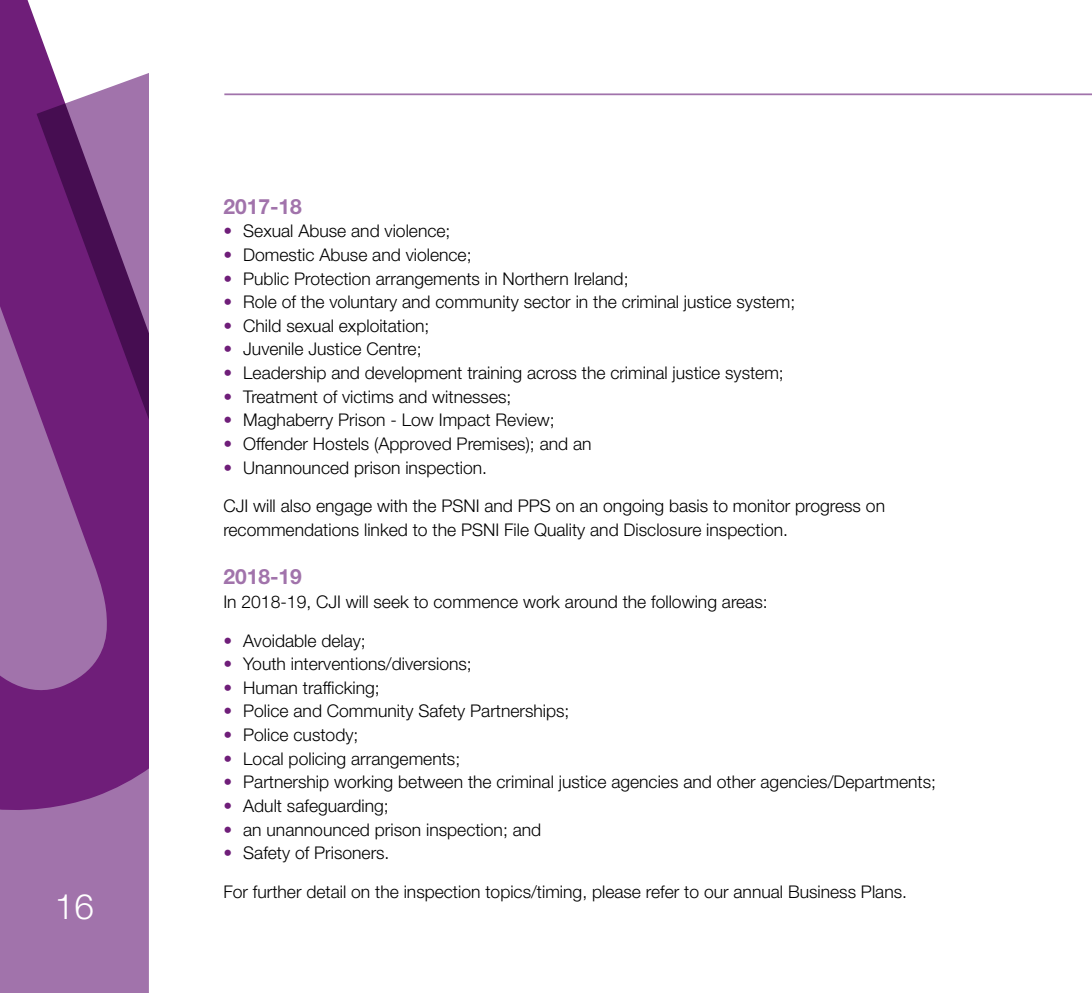
<style>
.page{position:relative;width:1092px;height:993px;background:#fff}
.page>*{position:absolute;margin:0;border:0;box-sizing:border-box;transform-origin:0 0}
.t1{font:300 35px "Helvetica Neue LT Std";color:#fff}
._4_0_Sub-head{font:700 21px "Helvetica Neue LT Std";color:#a173ab}
._1_0_Body{font:300 17.5px/23.6px "Helvetica Neue LT Std";color:#000}
.s1{color:#6f1e79}
</style>
<div class="page">
<div style="left:0;top:819px;width:149px;height:173px;background:#a173ab"></div>
<svg style="left:0;top:0;width:53px;height:819px;background:#864690"></svg>
<svg style="left:37px;top:69px;width:112px;height:750px;background:#7d3b87"></svg>
<hr style="left:224px;top:93px;width:867px;height:2px;background:#a173ab">
<h1 class="t1" style="left:55px;top:884px;width:40px">16</h1>
<p class="_4_0_Sub-head" style="left:223px;top:193px;width:80px">2017-18</p>
<p class="_1_0_Body" style="left:223px;top:219px;width:228px"><span class="s1">•</span> Sexual Abuse and violence;</p>
<p class="_1_0_Body" style="left:223px;top:242px;width:250px"><span class="s1">•</span> Domestic Abuse and violence;</p>
<p class="_1_0_Body" style="left:223px;top:266px;width:406px"><span class="s1">•</span> Public Protection arrangements in Northern Ireland;</p>
<p class="_1_0_Body" style="left:223px;top:290px;width:573px"><span class="s1">•</span> Role of the voluntary and community sector in the criminal justice system;</p>
<p class="_1_0_Body" style="left:223px;top:313px;width:207px"><span class="s1">•</span> Child sexual exploitation;</p>
<p class="_1_0_Body" style="left:223px;top:337px;width:200px"><span class="s1">•</span> Juvenile Justice Centre;</p>
<p class="_1_0_Body" style="left:223px;top:360px;width:562px"><span class="s1">•</span> Leadership and development training across the criminal justice system;</p>
<p class="_1_0_Body" style="left:223px;top:384px;width:289px"><span class="s1">•</span> Treatment of victims and witnesses;</p>
<p class="_1_0_Body" style="left:223px;top:408px;width:333px"><span class="s1">•</span> Maghaberry Prison - Low Impact Review;</p>
<p class="_1_0_Body" style="left:223px;top:431px;width:370px"><span class="s1">•</span> Offender Hostels (Approved Premises); and an</p>
<p class="_1_0_Body" style="left:223px;top:455px;width:265px"><span class="s1">•</span> Unannounced prison inspection.</p>
<p class="_1_0_Body" style="left:223px;top:493px;width:663px">CJI will also engage with the PSNI and PPS on an ongoing basis to monitor progress on recommendations linked to the PSNI File Quality and Disclosure inspection.</p>
<p class="_4_0_Sub-head" style="left:223px;top:563px;width:80px">2018-19</p>
<p class="_1_0_Body" style="left:223px;top:589px;width:545px">In 2018-19, CJI will seek to commence work around the following areas:</p>
<p class="_1_0_Body" style="left:223px;top:628px;width:144px"><span class="s1">•</span> Avoidable delay;</p>
<p class="_1_0_Body" style="left:223px;top:651px;width:250px"><span class="s1">•</span> Youth interventions/diversions;</p>
<p class="_1_0_Body" style="left:223px;top:675px;width:158px"><span class="s1">•</span> Human trafficking;</p>
<p class="_1_0_Body" style="left:223px;top:698px;width:347px"><span class="s1">•</span> Police and Community Safety Partnerships;</p>
<p class="_1_0_Body" style="left:223px;top:722px;width:136px"><span class="s1">•</span> Police custody;</p>
<p class="_1_0_Body" style="left:223px;top:746px;width:238px"><span class="s1">•</span> Local policing arrangements;</p>
<p class="_1_0_Body" style="left:223px;top:769px;width:714px"><span class="s1">•</span> Partnership working between the criminal justice agencies and other agencies/Departments;</p>
<p class="_1_0_Body" style="left:223px;top:793px;width:167px"><span class="s1">•</span> Adult safeguarding;</p>
<p class="_1_0_Body" style="left:223px;top:817px;width:319px"><span class="s1">•</span> an unannounced prison inspection; and</p>
<p class="_1_0_Body" style="left:223px;top:840px;width:168px"><span class="s1">•</span> Safety of Prisoners.</p>
<p class="_1_0_Body" style="left:223px;top:879px;width:685px">For further detail on the inspection topics/timing, please refer to our annual Business Plans.</p>
</div>
